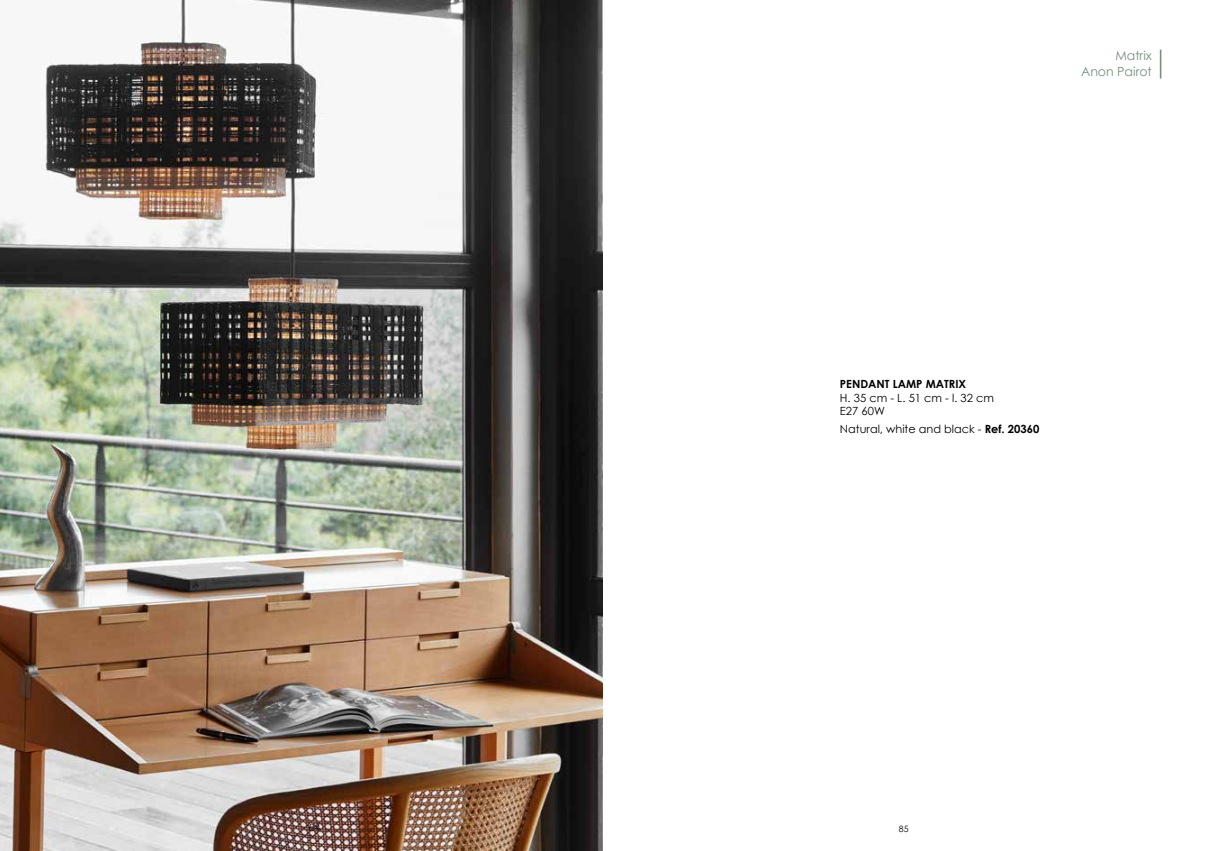
<style>
.page{position:relative;width:1205px;height:851px;background:#fff}
.page>*{position:absolute;margin:0;border:0;box-sizing:border-box;transform-origin:0 0}
.t1{font:12.5px/16.2px "Century Gothic";color:#75917e;text-align:right}
.t2{font:11.25px/13.8px "Century Gothic";color:#000}
.t3{font:700 11.25px "Century Gothic";color:#000}
.t4{font:10px "Century Gothic";color:#000}
.t5{font:8.75px "Century Gothic";color:#000}
.s1{font-weight:700}
</style>
<div class="page">
<img style="left:0;top:0;width:602px;height:850px">
<svg style="left:1160px;top:50px;width:1px;height:28px"></svg>
<p class="t1" style="left:1081px;top:47px;width:72px">Matrix<br>Anon Pairot</p>
<p class="t3" style="left:840px;top:375px;width:128px">PENDANT LAMP MATRIX</p>
<p class="t2" style="left:840px;top:390px;width:156px">H. 35 cm - L. 51 cm - l. 32 cm<br>E27 60W</p>
<p class="t2" style="left:840px;top:421px;width:201px">Natural, white and black - <span class="s1">Ref. 20360</span></p>
<p class="t4" style="left:309px;top:820px;width:13px">84</p>
<p class="t5" style="left:899px;top:822px;width:11px">85</p>
</div>
